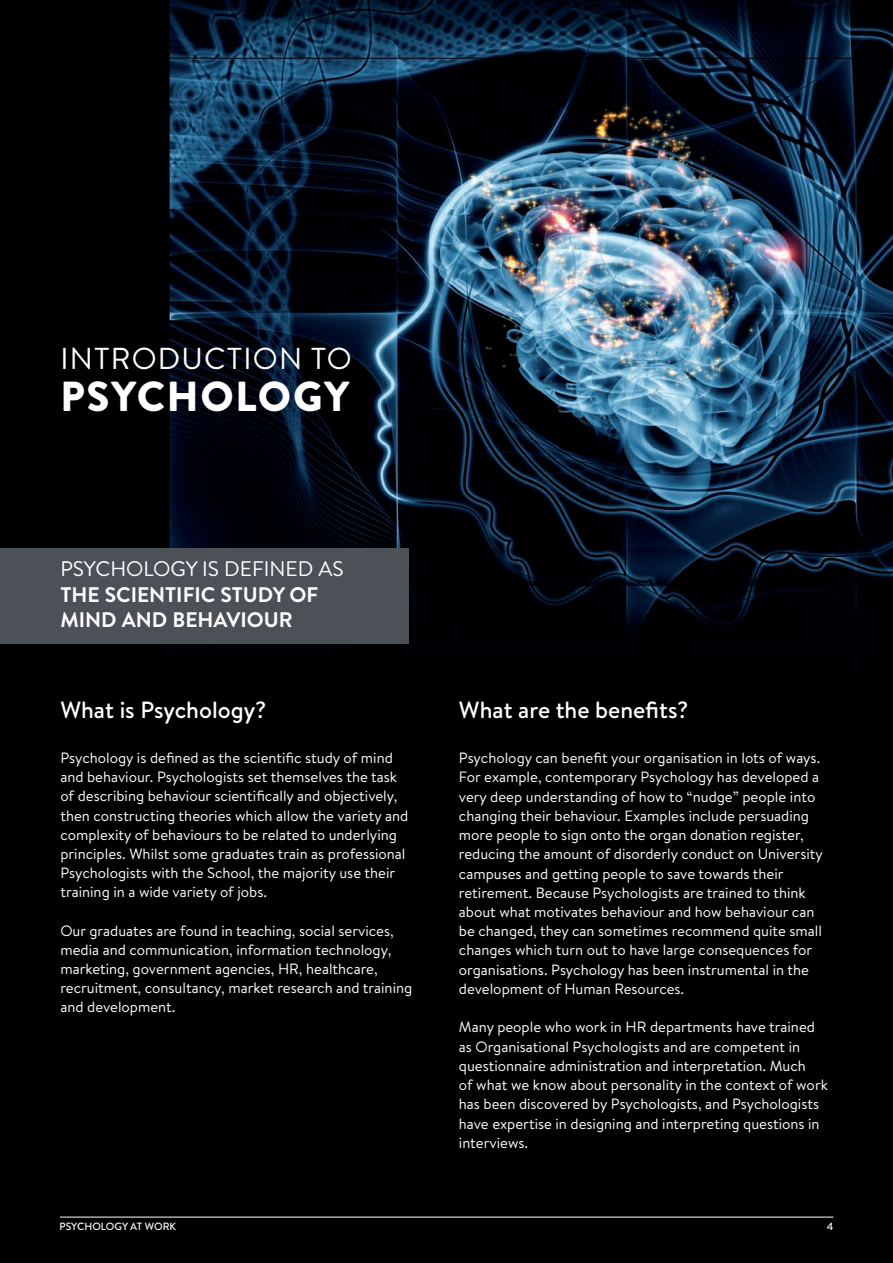
<style>
.page{position:relative;width:893px;height:1263px;background:#fff}
.page>*{position:absolute;margin:0;border:0;box-sizing:border-box;transform-origin:0 0}
.t1{font:900 42px "Brandon Text";letter-spacing:.04em;color:#fff}
.t2{font:30.3px "Brandon Text";letter-spacing:.04em;color:#fff}
._11_PT_HEADING{font:500 23.4px "Brandon Text";color:#fff}
._11_PT_HEADING-2{font:700 21.15px/25.3px "Brandon Text";color:#fff}
.body_7pt_medium_WHIT{font:14.85px/19.2px "Brandon Text";color:#fff}
._11_PT_HEADING-3{font:500 10.5px "Brandon Text";color:#fff}
.s1{font-weight:400}
</style>
<div class="page">
<img style="left:0;top:0;width:893px;height:1263px">
<hr style="left:60px;top:1217px;width:773px;height:1px;background:#fff">
<div style="left:0;top:549px;width:408px;height:95px;background:#4b5157"></div>
<p class="t2" style="left:60px;top:338px;width:293px">INTRODUCTION TO</p>
<p class="t1" style="left:60px;top:367px;width:290px">PSYCHOLOGY</p>
<p class="_11_PT_HEADING-2" style="left:60px;top:556px;width:285px"><span class="s1">PSYCHOLOGY IS DEFINED AS<br></span>THE SCIENTIFIC STUDY OF<br>MIND AND BEHAVIOUR</p>
<p class="_11_PT_HEADING" style="left:60px;top:694px;width:207px">What is Psychology?</p>
<p class="body_7pt_medium_WHIT" style="left:60px;top:748px;width:349px">Psychology is defined as the scientific study of mind and behaviour. Psychologists set themselves the task of describing behaviour scientifically and objectively, then constructing theories which allow the variety and complexity of behaviours to be related to underlying principles. Whilst some graduates train as professional Psychologists with the School, the majority use their training in a wide variety of jobs.</p>
<p class="body_7pt_medium_WHIT" style="left:60px;top:920px;width:353px">Our graduates are found in teaching, social services, media and communication, information technology, marketing, government agencies, HR, healthcare, recruitment, consultancy, market research and training and development.</p>
<p class="_11_PT_HEADING" style="left:459px;top:694px;width:231px">What are the benefits?</p>
<p class="body_7pt_medium_WHIT" style="left:459px;top:748px;width:366px">Psychology can benefit your organisation in lots of ways.<br>For example, contemporary Psychology has developed a very deep understanding of how to “nudge” people into changing their behaviour. Examples include persuading more people to sign onto the organ donation register, reducing the amount of disorderly conduct on University campuses and getting people to save towards their retirement. Because Psychologists are trained to think about what motivates behaviour and how behaviour can be changed, they can sometimes recommend quite small changes which turn out to have large consequences for organisations. Psychology has been instrumental in the development of Human Resources.</p>
<p class="body_7pt_medium_WHIT" style="left:459px;top:1017px;width:371px">Many people who work in HR departments have trained as Organisational Psychologists and are competent in questionnaire administration and interpretation. Much<br>of what we know about personality in the context of work has been discovered by Psychologists, and Psychologists have expertise in designing and interpreting questions in interviews.</p>
<p class="_11_PT_HEADING-3" style="left:60px;top:1219px;width:118px">PSYCHOLOGY AT WORK</p>
<p class="_11_PT_HEADING-3" style="left:827px;top:1219px;width:8px">4</p>
</div>
